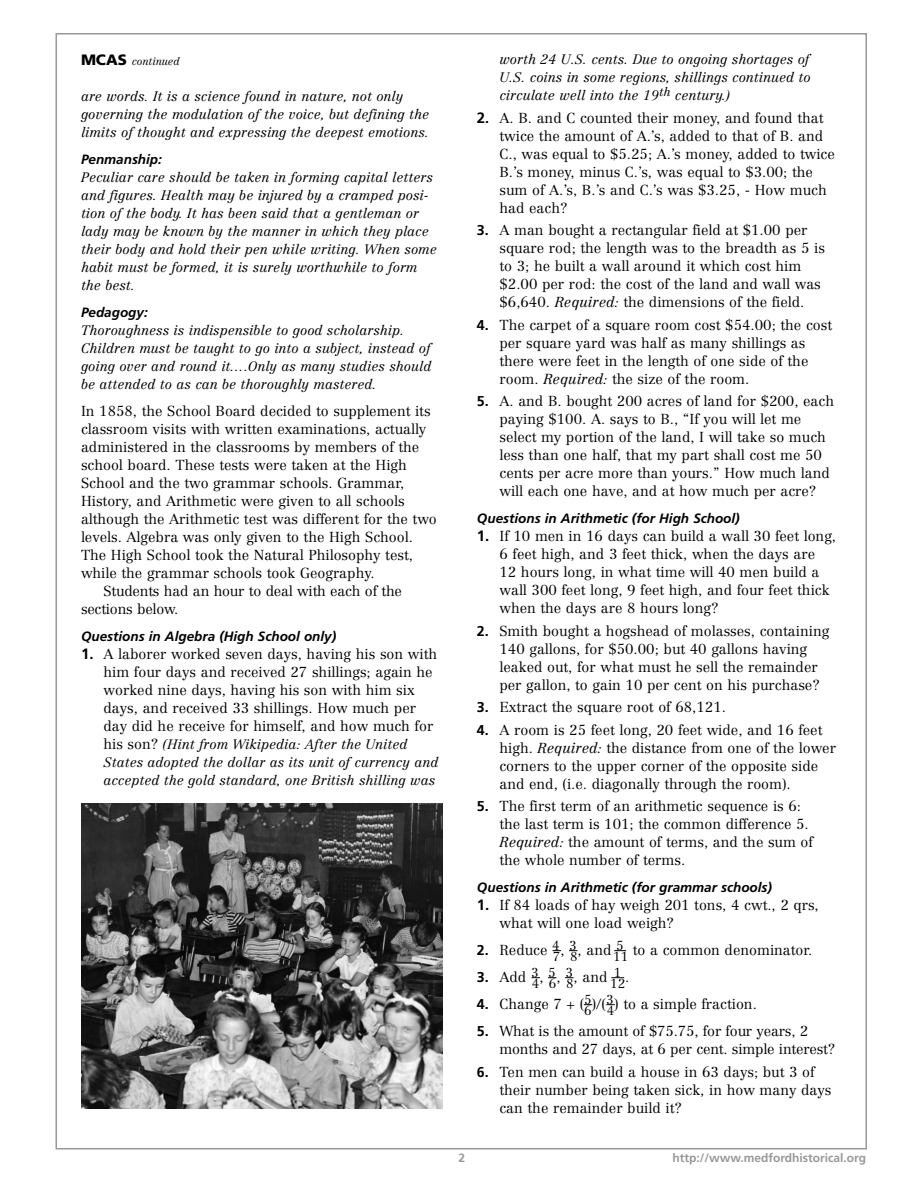
<style>
.page{position:relative;width:918px;height:1188px;background:#fff}
.page>*{position:absolute;margin:0;border:0;box-sizing:border-box;transform-origin:0 0}
.t1{font:300 14.25px/18px "Centennial";color:#000}
.t2{font:italic 300 13.5px/18px "Centennial";color:#000}
.t3{font:italic 700 13.5px "Frutiger";color:#000}
.t4{font:300 12.75px "Centennial";color:#000}
.t5{font:700 12px "Frutiger";color:#999}
.t6{font:italic 300 10.5px "Centennial";letter-spacing:-.005em;color:#000}
.s1{font-family:"Frutiger";font-weight:900;font-style:normal;font-size:15px}
.s2{font-family:"Frutiger";font-weight:700;font-size:15px}
.s3{font-style:normal;font-size:14.25px}
.s4{font-family:"Frutiger";font-weight:700}
.s5{font-style:italic}
.s6{font-size:14.25px}
</style>
<div class="page">
<img style="left:81px;top:804px;width:361px;height:305px">
<svg style="left:614px;top:950px;width:12px;height:1px"></svg>
<svg style="left:611px;top:977px;width:13px;height:1px"></svg>
<p class="t6" style="left:81px;top:55px;width:100px"><span class="s1">MCAS</span> continued</p>
<p class="t2" style="left:81px;top:87px;width:350px">are words. It is a science found in nature, not only governing the modulation of the voice, but defining the limits of thought and expressing the deepest emotions.</p>
<p class="t3" style="left:81px;top:151px;width:82px">Penmanship:</p>
<p class="t2" style="left:81px;top:168px;width:357px">Peculiar care should be taken in forming capital letters and figures. Health may be injured by a cramped posi&shy;tion of the body. It has been said that a gentleman or lady may be known by the manner in which they place their body and hold their pen while writing. When some habit must be formed, it is surely worthwhile to form the best.</p>
<p class="t3" style="left:81px;top:304px;width:68px">Pedagogy:</p>
<p class="t2" style="left:81px;top:321px;width:352px">Thoroughness is indispensible to good scholarship.<br>Children must be taught to go into a subject, instead of going over and round it….Only as many studies should be attended to as can be thoroughly mastered.</p>
<p class="t1" style="left:81px;top:402px;width:351px">In 1858, the School Board decided to supplement its</p>
<p class="t1" style="left:81px;top:420px;width:347px">classroom visits with written examinations, actually</p>
<p class="t1" style="left:81px;top:438px;width:340px">administered in the classrooms by members of the</p>
<p class="t1" style="left:81px;top:456px;width:328px">school board. These tests were taken at the High</p>
<p class="t1" style="left:81px;top:474px;width:325px">School and the two grammar schools. Grammar,</p>
<p class="t1" style="left:81px;top:492px;width:325px">History, and Arithmetic were given to all schools</p>
<p class="t1" style="left:81px;top:510px;width:357px">although the Arithmetic test was different for the two</p>
<p class="t1" style="left:81px;top:528px;width:333px">levels. Algebra was only given to the High School.</p>
<p class="t1" style="left:81px;top:546px;width:333px">The High School took the Natural Philosophy test,</p>
<p class="t1" style="left:81px;top:564px;width:295px">while the grammar schools took Geography.</p>
<p class="t1" style="left:103px;top:582px;width:300px">Students had an hour to deal with each of the</p>
<p class="t1" style="left:81px;top:600px;width:99px">sections below.</p>
<p class="t3" style="left:81px;top:628px;width:257px">Questions in Algebra (High School only)</p>
<p class="t1" style="left:104px;top:645px;width:335px;text-indent:-22px"><span class="s2">1.</span> A laborer worked seven days, having his son with him four days and received 27 shillings; again he worked nine days, having his son with him six days, and received 33 shillings. How much per day did he receive for himself, and how much for</p>
<p class="t2" style="left:104px;top:735px;width:336px"><span class="s3">his son?</span> (Hint from Wikipedia: After the United<br>States adopted the dollar as its unit of currency and accepted the gold standard, one British shilling was</p>
<p class="t2" style="left:499px;top:50px;width:313px;text-align:justify">worth 24 U.S. cents. Due to ongoing shortages of U.S. coins in some regions, shillings continued to circulate well into the 19<sup>th</sup> century.)</p>
<p class="t1" style="left:499px;top:109px;width:337px;text-indent:-23px"><span class="s2">2</span><span class="s4">.</span> A. B. and C counted their money, and found that twice the amount of A.’s, added to that of B. and C., was equal to $5.25; A.’s money, added to twice B.’s money, minus C.’s, was equal to $3.00; the sum of A.’s, B.’s and C.’s was $3.25, - How much had each?</p>
<p class="t1" style="left:499px;top:221px;width:327px;text-indent:-22px"><span class="s4">3.</span> A man bought a rectangular field at $1.00 per square rod; the length was to the breadth as 5 is to 3; he built a wall around it which cost him $2.00 per rod: the cost of the land and wall was $6,640. <span class="s5">Required:</span> the dimensions of the field.</p>
<p class="t1" style="left:499px;top:316px;width:334px;text-indent:-22px"><span class="s4">4.</span> The carpet of a square room cost $54.00; the cost per square yard was half as many shillings as there were feet in the length of one side of the room. <span class="s5">Required:</span> the size of the room.</p>
<p class="t1" style="left:499px;top:392px;width:336px;text-indent:-22px"><span class="s4">5.</span> A. and B. bought 200 acres of land for $200, each paying $100. A. says to B., “If you will let me select my portion of the land, I will take so much less than one half, that my part shall cost me 50 cents per acre more than yours.” How much land will each one have, and at how much per acre?</p>
<p class="t3" style="left:477px;top:511px;width:264px">Questions in Arithmetic (for High School)</p>
<p class="t1" style="left:499px;top:527px;width:338px;text-indent:-22px"><span class="s2">1.</span> If 10 men in 16 days can build a wall 30 feet long, 6 feet high, and 3 feet thick, when the days are<br>12 hours long, in what time will 40 men build a wall 300 feet long, 9 feet high, and four feet thick when the days are 8 hours long?</p>
<p class="t1" style="left:499px;top:622px;width:331px;text-indent:-22px"><span class="s4">2.</span> Smith bought a hogshead of molasses, containing 140 gallons, for $50.00; but 40 gallons having leaked out, for what must he sell the remainder per gallon, to gain 10 per cent on his purchase?</p>
<p class="t1" style="left:477px;top:698px;width:251px"><span class="s4">3.</span> Extract the square root of 68,121.</p>
<p class="t1" style="left:499px;top:721px;width:338px;text-indent:-22px"><span class="s4">4.</span> A room is 25 feet long, 20 feet wide, and 16 feet high. <span class="s5">Required:</span> the distance from one of the lower corners to the upper corner of the opposite side and end, (i.e. diagonally through the room).</p>
<p class="t1" style="left:499px;top:797px;width:315px;text-indent:-22px"><span class="s4">5.</span> The first term of an arithmetic sequence is 6: the last term is 101; the common difference 5.<br><span class="s5">Required:</span> the amount of terms, and the sum of the whole number of terms.</p>
<p class="t3" style="left:477px;top:880px;width:297px">Questions in Arithmetic (for grammar schools)</p>
<p class="t1" style="left:499px;top:896px;width:321px;text-indent:-22px"><span class="s2">1.</span> If 84 loads of hay weigh 201 tons, 4 cwt., 2 qrs, what will one load weigh?</p>
<p class="t1" style="left:477px;top:941px;width:84px"><span class="s4">2.</span> Reduce <sup>4</sup></p>
<p class="t1" style="left:570px;top:941px;width:55px"><sub>8</sub>, and <sup>5</sup></p>
<p class="t4" style="left:553px;top:943px;width:25px">7<span class="s6">,</span> 3</p>
<p class="t1" style="left:613px;top:941px;width:201px"><sub>11</sub> to a common denominator.</p>
<p class="t4" style="left:532px;top:970px;width:25px">4<span class="s6">,</span> 5</p>
<p class="t1" style="left:477px;top:968px;width:63px"><span class="s4">3.</span> Add <sup>3</sup></p>
<p class="t4" style="left:549px;top:970px;width:25px">6<span class="s6">,</span> 3</p>
<p class="t1" style="left:566px;top:968px;width:57px"><sub>8</sub>, and <sup>1</sup></p>
<p class="t4" style="left:610px;top:976px;width:21px">12<sup>.</sup></p>
<p class="t1" style="left:477px;top:995px;width:116px"><span class="s4">4.</span> Change 7 + (<sup>5</sup></p>
<p class="t1" style="left:584px;top:995px;width:31px"><sub>6</sub>)/(<sup>3</sup></p>
<p class="t1" style="left:607px;top:995px;width:152px"><sub>4</sub>) to a simple fraction.</p>
<p class="t1" style="left:499px;top:1022px;width:337px;text-indent:-22px"><span class="s4">5.</span> What is the amount of $75.75, for four years, 2 months and 27 days, at 6 per cent. simple interest?</p>
<p class="t1" style="left:499px;top:1063px;width:334px;text-indent:-22px"><span class="s4">6.</span> Ten men can build a house in 63 days; but 3 of their number being taken sick, in how many days can the remainder build it?</p>
<p class="t5" style="left:459px;top:1151px;width:8px">2</p>
<p class="t5" style="left:673px;top:1151px;width:195px">http://www.medfordhistorical.org</p>
</div>
